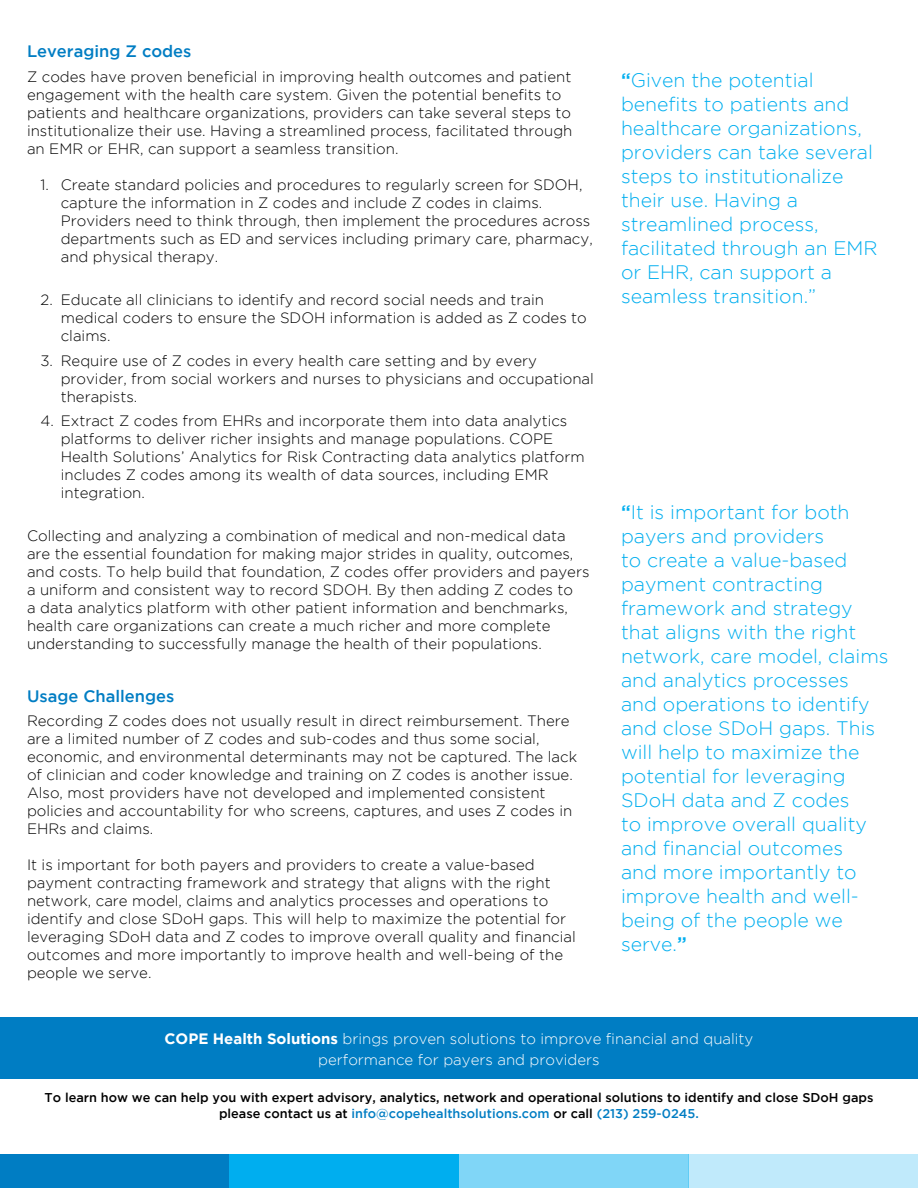
<style>
.page{position:relative;width:918px;height:1188px;background:#fff}
.page>*{position:absolute;margin:0;border:0;box-sizing:border-box;transform-origin:0 0}
.t1{font:300 19.5px/24px "Gotham";color:#00aeef}
.t2{font:500 16.5px "Gotham";color:#007dc3}
.t3{font:300 15px/18px "Gotham";color:#000}
.t4{font:300 15px/21px "Gotham";color:#fff;text-align:center}
.t5{font:500 12.75px/16.5px "Gotham";color:#000;text-align:center}
.s1{font-weight:500}
.s2{font-weight:700}
.s3{color:#007dc3}
</style>
<div class="page">
<div style="left:0;top:1154px;width:230px;height:34px;background:#007dc3"></div>
<div style="left:459px;top:1154px;width:229px;height:34px;background:#80d6f7"></div>
<div style="left:230px;top:1154px;width:229px;height:34px;background:#00aeef"></div>
<div style="left:688px;top:1154px;width:230px;height:34px;background:#c0eafb"></div>
<div style="left:0;top:1017px;width:918px;height:62px;background:#007dc3"></div>
<p class="t2" style="left:27px;top:42px;width:166px">Leveraging Z codes</p>
<p class="t3" style="left:27px;top:68px;width:547px">Z codes have proven beneficial in improving health outcomes and patient engagement with the health care system. Given the potential benefits to patients and healthcare organizations, providers can take several steps to institutionalize their use. Having a streamlined process, facilitated through an EMR or EHR, can support a seamless transition.</p>
<p class="t3" style="left:61px;top:176px;width:534px;text-indent:-20px">1. Create standard policies and procedures to regularly screen for SDOH, capture the information in Z codes and include Z codes in claims.<br>Providers need to think through, then implement the procedures across departments such as ED and services including primary care, pharmacy, and physical therapy.</p>
<p class="t3" style="left:61px;top:290px;width:528px;text-indent:-20px">2. Educate all clinicians to identify and record social needs and train medical coders to ensure the SDOH information is added as Z codes to claims.</p>
<p class="t3" style="left:61px;top:351px;width:535px;text-indent:-20px">3. Require use of Z codes in every health care setting and by every provider, from social workers and nurses to physicians and occupational therapists.</p>
<p class="t3" style="left:61px;top:412px;width:525px;text-indent:-20px">4. Extract Z codes from EHRs and incorporate them into data analytics platforms to deliver richer insights and manage populations. COPE Health Solutions’ Analytics for Risk Contracting data analytics platform includes Z codes among its wealth of data sources, including EMR integration.</p>
<p class="t3" style="left:27px;top:527px;width:564px">Collecting and analyzing a combination of medical and non-medical data are the essential foundation for making major strides in quality, outcomes, and costs. To help build that foundation, Z codes offer providers and payers a uniform and consistent way to record SDOH. By then adding Z codes to<br>a data analytics platform with other patient information and benchmarks, health care organizations can create a much richer and more complete understanding to successfully manage the health of their populations.</p>
<p class="t2" style="left:27px;top:686px;width:149px">Usage Challenges</p>
<p class="t3" style="left:27px;top:712px;width:552px">Recording Z codes does not usually result in direct reimbursement. There are a limited number of Z codes and sub-codes and thus some social, economic, and environmental determinants may not be captured. The lack of clinician and coder knowledge and training on Z codes is another issue.<br>Also, most providers have not developed and implemented consistent policies and accountability for who screens, captures, and uses Z codes in EHRs and claims.</p>
<p class="t3" style="left:27px;top:856px;width:550px">It is important for both payers and providers to create a value-based payment contracting framework and strategy that aligns with the right network, care model, claims and analytics processes and operations to identify and close SDoH gaps. This will help to maximize the potential for leveraging SDoH data and Z codes to improve overall quality and financial outcomes and more importantly to improve health and well-being of the people we serve.</p>
<p class="t1" style="left:621px;top:67px;width:258px"><span class="s1">“</span>Given the potential benefits to patients and healthcare organizations, providers can take several steps to institutionalize their use. Having a streamlined process, facilitated through an EMR or EHR, can support a seamless transition.”</p>
<p class="t1" style="left:621px;top:500px;width:269px"><span class="s1">“</span>It is important for both payers and providers<br>to create a value-based payment contracting framework and strategy that aligns with the right network, care model, claims and analytics processes and operations to identify and close SDoH gaps. This will help to maximize the potential for leveraging<br>SDoH data and Z codes<br>to improve overall quality and financial outcomes<br>and more importantly to improve health and well&shy;being of the people we serve.<span class="s1">”</span></p>
<p class="t4" style="left:165px;top:1028px;width:590px"><span class="s2">COPE Health Solutions</span> brings proven solutions to improve financial and quality performance for payers and providers</p>
<p class="t5" style="left:45px;top:1089px;width:830px">To learn how we can help you with expert advisory, analytics, network and operational solutions to identify and close SDoH gaps please contact us at <span class="s3">info@copehealthsolutions.com</span> or call <span class="s3">(213) 259-0245.</span></p>
</div>
